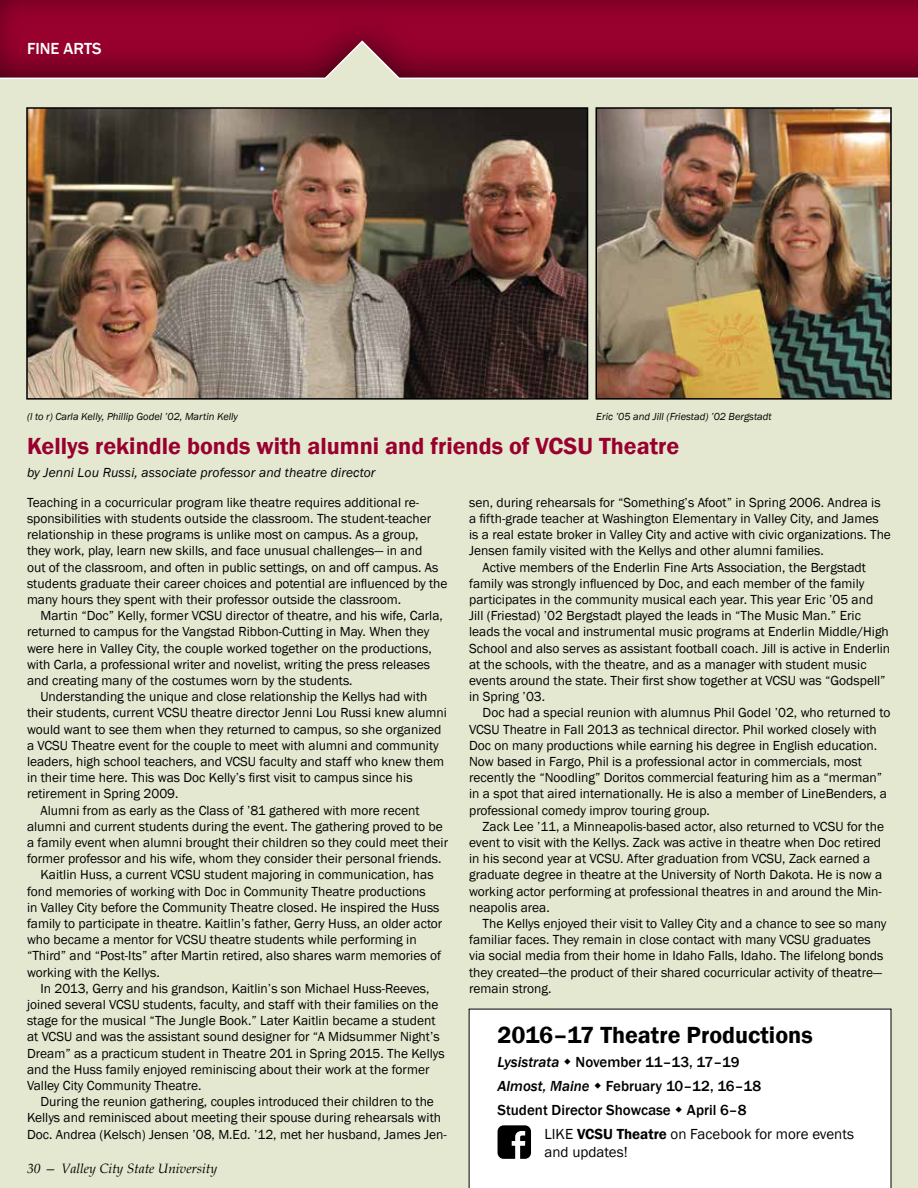
<style>
.page{position:relative;width:918px;height:1188px;background:#fff}
.page>*{position:absolute;margin:0;border:0;box-sizing:border-box;transform-origin:0 0}
.t1{font:600 24px "Franklin Gothic";color:#98002e}
.t2{font:600 24px "Franklin Gothic";color:#000}
.t3{font:500 16.5px "Franklin Gothic";color:#fff}
.t4{font:500 15px "Franklin Gothic";color:#000}
.t5{font:15px "Franklin Gothic";color:#000}
.t6{font:13.5px/16.2px "Franklin Gothic";color:#000}
.t7{font:italic 13.5px "Franklin Gothic";letter-spacing:.01em;color:#000}
.t8{font:italic 13.5px "Book Antiqua";color:#000}
.t9{font:italic 10.5px "Franklin Gothic";color:#000}
.s1{font-style:italic}
.s2{font-weight:600}
</style>
<div class="page">
<div style="left:0;top:12px;width:918px;height:1176px;background:#e5e8d0"></div>
<div style="left:469px;top:1009px;width:422px;height:179px;background:#fff"></div>
<svg style="left:0;top:0;width:918px;height:79px;background:#8e0930"></svg>
<img style="left:29px;top:110px;width:556px;height:287px">
<div style="left:26px;top:107px;width:562px;height:293px;border:2px solid #000"></div>
<img style="left:599px;top:110px;width:290px;height:287px">
<div style="left:596px;top:107px;width:296px;height:293px;border:2px solid #000"></div>
<svg style="left:498px;top:1125px;width:33px;height:34px"></svg>
<svg style="left:564px;top:1059px;width:7px;height:6px"></svg>
<svg style="left:595px;top:1083px;width:6px;height:6px"></svg>
<svg style="left:676px;top:1107px;width:6px;height:6px"></svg>
<p class="t3" style="left:27px;top:39px;width:76px">FINE ARTS</p>
<p class="t9" style="left:27px;top:410px;width:213px">(l to r) Carla Kelly, Phillip Godel ’02, Martin Kelly</p>
<p class="t9" style="left:596px;top:410px;width:177px">Eric ’05 and Jill (Friestad) ’02 Bergstadt</p>
<h1 class="t1" style="left:27px;top:431px;width:654px">Kellys rekindle bonds with alumni and friends of VCSU Theatre</h1>
<p class="t7" style="left:27px;top:464px;width:350px">by Jenni Lou Russi, associate professor and theatre director</p>
<p class="t6" style="left:27px;top:495px;width:422px">Teaching in a cocurricular program like theatre requires additional re&shy;sponsibilities with students outside the classroom. The student-teacher relationship in these programs is unlike most on campus. As a group,<br>they work, play, learn new skills, and face unusual challenges— in and<br>out of the classroom, and often in public settings, on and off campus. As students graduate their career choices and potential are influenced by the many hours they spent with their professor outside the classroom.</p>
<p class="t6" style="left:27px;top:608px;width:417px;text-indent:14px">Martin “Doc” Kelly, former VCSU director of theatre, and his wife, Carla, returned to campus for the Vangstad Ribbon-Cutting in May. When they were here in Valley City, the couple worked together on the productions, with Carla, a professional writer and novelist, writing the press releases and creating many of the costumes worn by the students.</p>
<p class="t6" style="left:40px;top:689px;width:388px">Understanding the unique and close relationship the Kellys had with</p>
<p class="t6" style="left:27px;top:705px;width:421px">their students, current VCSU theatre director Jenni Lou Russi knew alumni</p>
<p class="t6" style="left:27px;top:721px;width:416px">would want to see them when they returned to campus, so she organized</p>
<p class="t6" style="left:27px;top:738px;width:413px">a VCSU Theatre event for the couple to meet with alumni and community</p>
<p class="t6" style="left:27px;top:754px;width:419px">leaders, high school teachers, and VCSU faculty and staff who knew them</p>
<p class="t6" style="left:27px;top:770px;width:387px">in their time here. This was Doc Kelly’s first visit to campus since his</p>
<p class="t6" style="left:27px;top:786px;width:153px">retirement in Spring 2009.</p>
<p class="t6" style="left:40px;top:802px;width:381px">Alumni from as early as the Class of ’81 gathered with more recent</p>
<p class="t6" style="left:27px;top:819px;width:417px">alumni and current students during the event. The gathering proved to be</p>
<p class="t6" style="left:27px;top:835px;width:423px">a family event when alumni brought their children so they could meet their</p>
<p class="t6" style="left:27px;top:851px;width:416px">former professor and his wife, whom they consider their personal friends.</p>
<p class="t6" style="left:40px;top:867px;width:395px">Kaitlin Huss, a current VCSU student majoring in communication, has</p>
<p class="t6" style="left:27px;top:883px;width:400px">fond memories of working with Doc in Community Theatre productions</p>
<p class="t6" style="left:27px;top:900px;width:414px">in Valley City before the Community Theatre closed. He inspired the Huss</p>
<p class="t6" style="left:27px;top:916px;width:417px">family to participate in theatre. Kaitlin’s father, Gerry Huss, an older actor</p>
<p class="t6" style="left:27px;top:932px;width:391px">who became a mentor for VCSU theatre students while performing in</p>
<p class="t6" style="left:27px;top:948px;width:416px">“Third” and “Post-Its” after Martin retired, also shares warm memories of</p>
<p class="t6" style="left:27px;top:964px;width:134px">working with the Kellys.</p>
<p class="t6" style="left:40px;top:981px;width:390px">In 2013, Gerry and his grandson, Kaitlin’s son Michael Huss-Reeves,</p>
<p class="t6" style="left:27px;top:997px;width:413px">joined several VCSU students, faculty, and staff with their families on the</p>
<p class="t6" style="left:27px;top:1013px;width:410px">stage for the musical “The Jungle Book.” Later Kaitlin became a student</p>
<p class="t6" style="left:27px;top:1029px;width:414px">at VCSU and was the assistant sound designer for “A Midsummer Night’s</p>
<p class="t6" style="left:27px;top:1045px;width:419px">Dream” as a practicum student in Theatre 201 in Spring 2015. The Kellys</p>
<p class="t6" style="left:27px;top:1062px;width:404px">and the Huss family enjoyed reminiscing about their work at the former</p>
<p class="t6" style="left:27px;top:1078px;width:176px">Valley City Community Theatre.</p>
<p class="t6" style="left:40px;top:1094px;width:395px">During the reunion gathering, couples introduced their children to the</p>
<p class="t6" style="left:27px;top:1110px;width:416px">Kellys and reminisced about meeting their spouse during rehearsals with</p>
<p class="t6" style="left:27px;top:1126px;width:421px">Doc. Andrea (Kelsch) Jensen ’08, M.Ed. ’12, met her husband, James Jen-</p>
<p class="t6" style="left:469px;top:495px;width:413px">sen, during rehearsals for “Something’s Afoot” in Spring 2006. Andrea is</p>
<p class="t6" style="left:469px;top:511px;width:411px">a fifth-grade teacher at Washington Elementary in Valley City, and James</p>
<p class="t6" style="left:469px;top:527px;width:423px">is a real estate broker in Valley City and active with civic organizations. The</p>
<p class="t6" style="left:469px;top:543px;width:356px">Jensen family visited with the Kellys and other alumni families.</p>
<p class="t6" style="left:483px;top:559px;width:385px">Active members of the Enderlin Fine Arts Association, the Bergstadt</p>
<p class="t6" style="left:469px;top:576px;width:397px">family was strongly influenced by Doc, and each member of the family</p>
<p class="t6" style="left:469px;top:592px;width:406px">participates in the community musical each year. This year Eric ’05 and</p>
<p class="t6" style="left:469px;top:608px;width:393px">Jill (Friestad) ’02 Bergstadt played the leads in “The Music Man.” Eric</p>
<p class="t6" style="left:469px;top:624px;width:421px">leads the vocal and instrumental music programs at Enderlin Middle/High</p>
<p class="t6" style="left:469px;top:640px;width:423px">School and also serves as assistant football coach. Jill is active in Enderlin</p>
<p class="t6" style="left:469px;top:657px;width:399px">at the schools, with the theatre, and as a manager with student music</p>
<p class="t6" style="left:469px;top:673px;width:418px">events around the state. Their first show together at VCSU was “Godspell”</p>
<p class="t6" style="left:469px;top:689px;width:78px">in Spring ’03.</p>
<p class="t6" style="left:483px;top:705px;width:409px">Doc had a special reunion with alumnus Phil Godel ’02, who returned to</p>
<p class="t6" style="left:469px;top:721px;width:409px">VCSU Theatre in Fall 2013 as technical director. Phil worked closely with</p>
<p class="t6" style="left:469px;top:738px;width:410px">Doc on many productions while earning his degree in English education.</p>
<p class="t6" style="left:469px;top:754px;width:394px">Now based in Fargo, Phil is a professional actor in commercials, most</p>
<p class="t6" style="left:469px;top:770px;width:415px">recently the “Noodling” Doritos commercial featuring him as a “merman”</p>
<p class="t6" style="left:469px;top:786px;width:419px">in a spot that aired internationally. He is also a member of LineBenders, a</p>
<p class="t6" style="left:469px;top:802px;width:242px">professional comedy improv touring group.</p>
<p class="t6" style="left:483px;top:819px;width:403px">Zack Lee ’11, a Minneapolis-based actor, also returned to VCSU for the</p>
<p class="t6" style="left:469px;top:835px;width:413px">event to visit with the Kellys. Zack was active in theatre when Doc retired</p>
<p class="t6" style="left:469px;top:851px;width:403px">in his second year at VCSU. After graduation from VCSU, Zack earned a</p>
<p class="t6" style="left:469px;top:867px;width:415px">graduate degree in theatre at the University of North Dakota. He is now a</p>
<p class="t6" style="left:469px;top:883px;width:414px">working actor performing at professional theatres in and around the Min-</p>
<p class="t6" style="left:469px;top:900px;width:82px">neapolis area.</p>
<p class="t6" style="left:483px;top:916px;width:405px">The Kellys enjoyed their visit to Valley City and a chance to see so many</p>
<p class="t6" style="left:469px;top:932px;width:403px">familiar faces. They remain in close contact with many VCSU graduates</p>
<p class="t6" style="left:469px;top:948px;width:416px">via social media from their home in Idaho Falls, Idaho. The lifelong bonds</p>
<p class="t6" style="left:469px;top:964px;width:415px">they created—the product of their shared cocurricular activity of theatre—</p>
<p class="t6" style="left:469px;top:981px;width:84px">remain strong.</p>
<h1 class="t2" style="left:498px;top:1021px;width:317px">2016–17 Theatre Productions</h1>
<p class="t4" style="left:498px;top:1053px;width:244px"><span class="s1">Lysistrata</span> November 11–13, 17–19</p>
<p class="t4" style="left:498px;top:1077px;width:265px"><span class="s1">Almost, Maine</span> February 10–12, 16–18</p>
<p class="t4" style="left:498px;top:1101px;width:251px">Student Director Showcase April 6–8</p>
<p class="t5" style="left:545px;top:1125px;width:311px">LIKE <span class="s2">VCSU Theatre</span> on Facebook for more events</p>
<p class="t5" style="left:545px;top:1142px;width:85px">and updates!</p>
<p class="t8" style="left:27px;top:1160px;width:192px">30 — Valley City State University</p>
</div>
